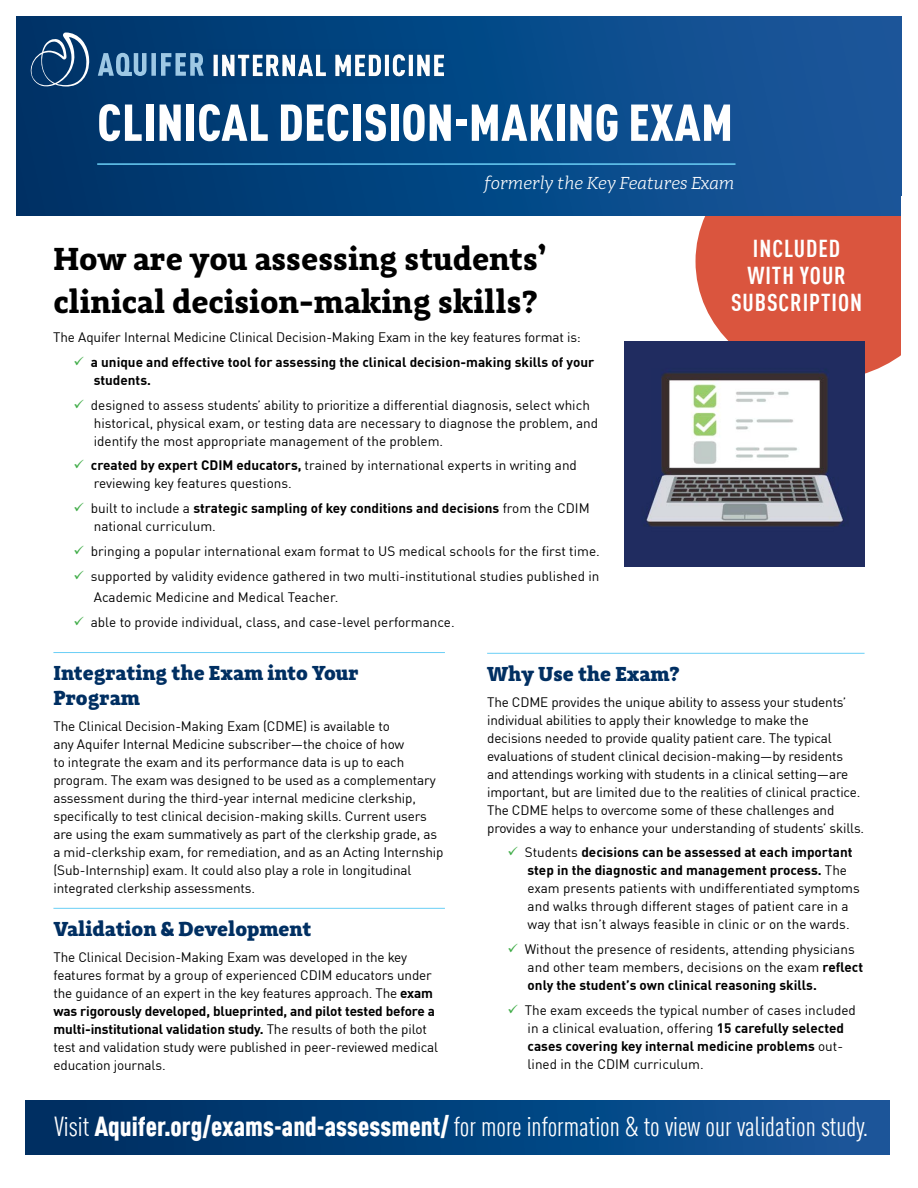
<style>
.page{position:relative;width:918px;height:1188px;background:#fff}
.page>*{position:absolute;margin:0;border:0;box-sizing:border-box;transform-origin:0 0}
.t1{font:900 condensed 51px "DIN Pro";letter-spacing:.01em;color:#fff}
.Paragraph_Style_2{font:700 33px "Adagio Slab";color:#000}
.t2{font:condensed 27px "DIN Pro";color:#fff}
.AAMC_Heading{font:700 condensed 24px/27px "DIN Pro";letter-spacing:.04em;color:#fff;text-align:center}
.Heading{font:900 21px/25.2px "Adagio Slab";color:#002f62}
.Body_Copy{font:italic 300 18px "Adagio Slab";letter-spacing:-.01em;color:#fff}
.Body_Copy-2{font:13.5px/18px "DIN Pro";letter-spacing:-.01em;color:#000}
.t3{font:700 13.5px/18px "DIN Pro";color:#000}
.s1{font-weight:700}
.s2{font-weight:900}
</style>
<div class="page">
<div style="left:696px;top:216px;width:205px;height:158px;background:#da553e"></div>
<div style="left:17px;top:16px;width:884px;height:200px;background:linear-gradient(to right,#003368,#17599e)"></div>
<div style="left:26px;top:1101px;width:864px;height:54px;background:linear-gradient(to right,#002d5f,#13579c)"></div>
<hr style="left:487px;top:653px;width:378px;height:1px;background:#6acff6">
<hr style="left:53px;top:652px;width:392px;height:1px;background:#6acff6">
<hr style="left:53px;top:908px;width:392px;height:1px;background:#6acff6">
<svg style="left:98px;top:53px;width:106px;height:23px;background:#5283ac"></svg>
<svg style="left:30px;top:32px;width:59px;height:55px;background:#2f5984"></svg>
<img style="left:207px;top:49px;width:237px;height:35px">
<img style="left:625px;top:342px;width:240px;height:224px">
<hr style="left:97px;top:163px;width:639px;height:2px;background:#6acff6">
<p class="t1" style="left:97px;top:84px;width:637px">CLINICAL DECISION-MAKING EXAM</p>
<p class="Body_Copy" style="left:485px;top:172px;width:252px">formerly the Key Features Exam</p>
<p class="Paragraph_Style_2" style="left:53px;top:237px;width:494px">How are you assessing students’</p>
<p class="Paragraph_Style_2" style="left:53px;top:280px;width:486px">clinical decision-making skills?</p>
<p class="Body_Copy-2" style="left:53px;top:327px;width:529px">The Aquifer Internal Medicine Clinical Decision-Making Exam in the key features format is:</p>
<p class="t3" style="left:91px;top:352px;width:505px">a unique and effective tool for assessing the clinical decision-making skills of your students.</p>
<p class="Body_Copy-2" style="left:91px;top:395px;width:509px">designed to assess students’ ability to prioritize a differential diagnosis, select which historical, physical exam, or testing data are necessary to diagnose the problem, and identify the most appropriate management of the problem.</p>
<p class="Body_Copy-2" style="left:91px;top:456px;width:488px"><span class="s1">created by expert CDIM educators,</span> trained by international experts in writing and reviewing key features questions.</p>
<p class="Body_Copy-2" style="left:91px;top:498px;width:500px">built to include a <span class="s1">strategic sampling of key conditions and decisions</span> from the CDIM national curriculum.</p>
<p class="Body_Copy-2" style="left:91px;top:541px;width:510px">bringing a popular international exam format to US medical schools for the first time.</p>
<p class="Body_Copy-2" style="left:91px;top:564px;width:510px;line-height:21.6px">supported by validity evidence gathered in two multi-institutional studies published in<br>Academic Medicine and Medical Teacher.</p>
<p class="Body_Copy-2" style="left:91px;top:612px;width:365px">able to provide individual, class, and case-level performance.</p>
<p class="AAMC_Heading" style="left:731px;top:233px;width:132px">INCLUDED<br>WITH YOUR<br>SUBSCRIPTION</p>
<p class="Heading" style="left:53px;top:661px;width:307px">Integrating the Exam into Your<br>Program</p>
<p class="Body_Copy-2" style="left:53px;top:716px;width:392px">The Clinical Decision-Making Exam (CDME) is available to<br>any Aquifer Internal Medicine subscriber—the choice of how<br>to integrate the exam and its performance data is up to each program. The exam was designed to be used as a complementary assessment during the third-year internal medicine clerkship, specifically to test clinical decision-making skills. Current users are using the exam summatively as part of the clerkship grade, as a mid-clerkship exam, for remediation, and as an Acting Internship (Sub-Internship) exam. It could also play a role in longitudinal integrated clerkship assessments.</p>
<p class="Heading" style="left:53px;top:916px;width:259px">Validation &amp; Development</p>
<p class="Body_Copy-2" style="left:53px;top:947px;width:386px">The Clinical Decision-Making Exam was developed in the key features format by a group of experienced CDIM educators under the guidance of an expert in the key features approach. The <span class="s1">exam was rigorously developed, blueprinted, and pilot tested before a multi-institutional validation study.</span> The results of both the pilot test and validation study were published in peer-reviewed medical education journals.</p>
<p class="Heading" style="left:487px;top:661px;width:194px">Why Use the Exam?</p>
<p class="Body_Copy-2" style="left:487px;top:692px;width:379px">The CDME provides the unique ability to assess your students’ individual abilities to apply their knowledge to make the decisions needed to provide quality patient care. The typical evaluations of student clinical decision-making—by residents and attendings working with students in a clinical setting—are important, but are limited due to the realities of clinical practice.<br>The CDME helps to overcome some of these challenges and provides a way to enhance your understanding of students’ skills.</p>
<p class="Body_Copy-2" style="left:525px;top:843px;width:337px">Students <span class="s1">decisions can be assessed at each important step in the diagnostic and management process.</span> The exam presents patients with undifferentiated symptoms and walks through different stages of patient care in a way that isn’t always feasible in clinic or on the wards.</p>
<p class="Body_Copy-2" style="left:525px;top:939px;width:340px">Without the presence of residents, attending physicians and other team members, decisions on the exam <span class="s1">reflect only the student’s own clinical reasoning skills.</span></p>
<p class="Body_Copy-2" style="left:525px;top:1000px;width:333px">The exam exceeds the typical number of cases included in a clinical evaluation, offering <span class="s1">15 carefully selected cases covering key internal medicine problems</span> out&shy;lined in the CDIM curriculum.</p>
<p class="t2" style="left:54px;top:1108px;width:815px">Visit <span class="s2">Aquifer.org/exams-and-assessment/</span> for more information &amp; to view our validation study.</p>
</div>
